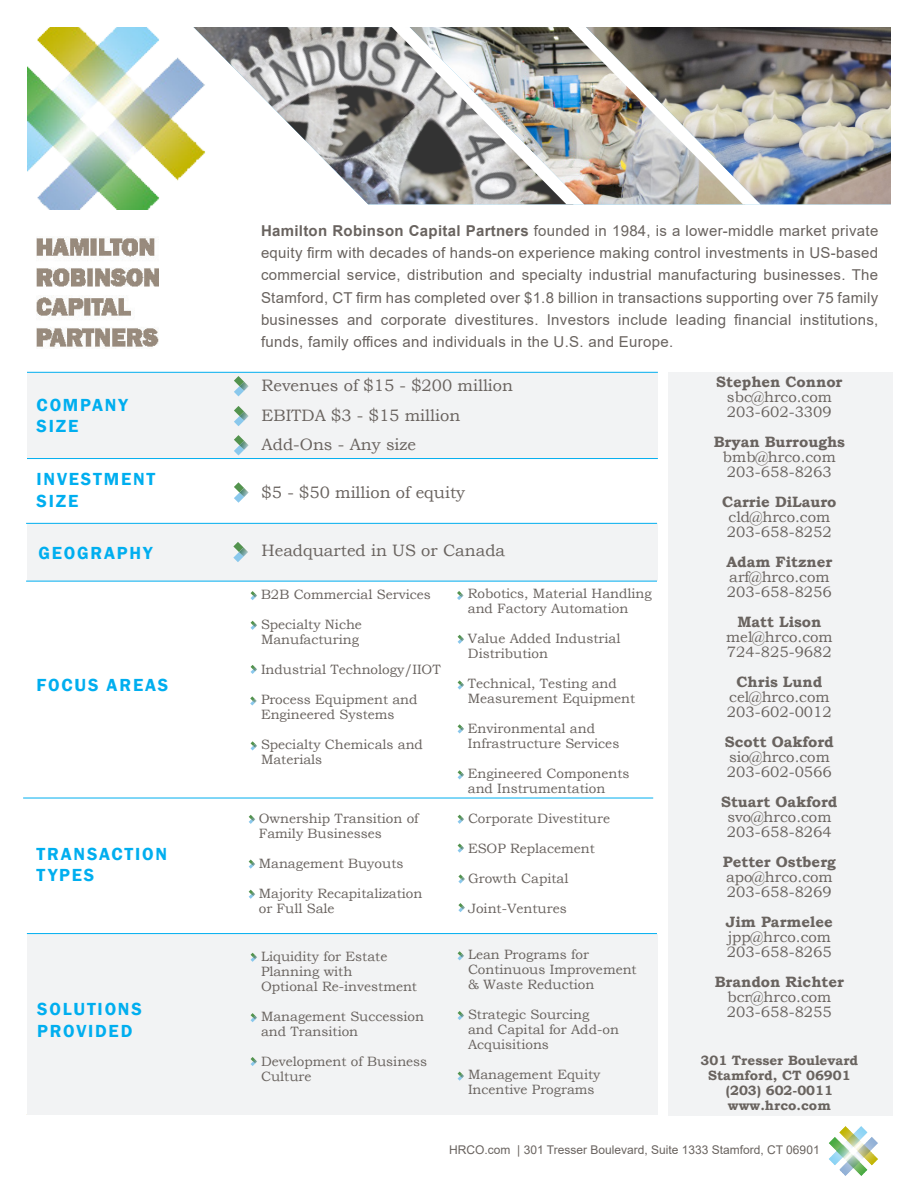
<style>
.page{position:relative;width:918px;height:1188px;background:#fff}
.page>*{position:absolute;margin:0;border:0;box-sizing:border-box;transform-origin:0 0}
.t1{font:600 18px "Franklin Gothic";letter-spacing:.1em;color:#00aeef}
.t2{font:16.5px "Bookman Old Style";color:#69635f}
.t3{font:15px/22.2px "Arial";letter-spacing:.02em;color:#69635f;text-align:justify}
.t4{font:15px "Bookman Old Style";color:#69635f}
.t5{font:700 15px "Bookman Old Style";color:#69635f}
.t6{font:13.5px/15px "Bookman Old Style";color:#69635f}
.t7{font:700 13.5px "Bookman Old Style";color:#69635f}
.t8{font:12px "Arial";color:#69635f}
.s1{font-weight:700}
</style>
<div class="page">
<img style="left:829px;top:1126px;width:49px;height:50px">
<img style="left:27px;top:27px;width:166px;height:183px">
<img style="left:37px;top:237px;width:122px;height:112px">
<hr style="left:27px;top:1114px;width:630px;height:1px;background:#bea52e">
<img style="left:194px;top:27px;width:198px;height:177px">
<svg style="left:392px;top:27px;width:18px;height:177px;background:#b0b0b0"></svg>
<img style="left:410px;top:27px;width:158px;height:177px">
<img style="left:568px;top:27px;width:18px;height:177px">
<img style="left:586px;top:27px;width:305px;height:177px">
<div style="left:27px;top:373px;width:631px;height:85px;background:#f2f3f4"></div>
<hr style="left:27px;top:458px;width:631px;height:1px;background:#00aeef">
<hr style="left:27px;top:372px;width:631px;height:1px;background:#00aeef">
<div style="left:27px;top:934px;width:630px;height:180px;background:#f2f3f4"></div>
<hr style="left:27px;top:933px;width:630px;height:1px;background:#00aeef">
<div style="left:27px;top:524px;width:631px;height:57px;background:#f2f3f4"></div>
<svg style="left:233px;top:542px;width:15px;height:20px"></svg>
<div style="left:668px;top:372px;width:225px;height:743px;background:#f2f3f4"></div>
<svg style="left:234px;top:406px;width:15px;height:20px"></svg>
<svg style="left:234px;top:435px;width:15px;height:20px"></svg>
<svg style="left:458px;top:770px;width:6px;height:9px"></svg>
<svg style="left:251px;top:665px;width:6px;height:9px"></svg>
<svg style="left:458px;top:680px;width:6px;height:10px"></svg>
<svg style="left:458px;top:874px;width:7px;height:10px"></svg>
<svg style="left:458px;top:951px;width:6px;height:9px"></svg>
<svg style="left:458px;top:1011px;width:6px;height:9px"></svg>
<svg style="left:251px;top:953px;width:6px;height:9px"></svg>
<svg style="left:251px;top:1013px;width:6px;height:9px"></svg>
<svg style="left:249px;top:890px;width:6px;height:9px"></svg>
<hr style="left:26px;top:523px;width:631px;height:1px;background:#00aeef">
<hr style="left:23px;top:798px;width:630px;height:1px;background:#00aeef">
<svg style="left:234px;top:376px;width:15px;height:20px"></svg>
<svg style="left:234px;top:482px;width:15px;height:21px"></svg>
<hr style="left:26px;top:581px;width:631px;height:1px;background:#00aeef">
<svg style="left:250px;top:696px;width:7px;height:9px"></svg>
<svg style="left:251px;top:741px;width:6px;height:9px"></svg>
<svg style="left:457px;top:591px;width:7px;height:9px"></svg>
<svg style="left:458px;top:635px;width:6px;height:9px"></svg>
<svg style="left:251px;top:591px;width:6px;height:9px"></svg>
<svg style="left:251px;top:621px;width:6px;height:9px"></svg>
<svg style="left:458px;top:724px;width:6px;height:9px"></svg>
<svg style="left:458px;top:815px;width:6px;height:9px"></svg>
<svg style="left:249px;top:860px;width:6px;height:9px"></svg>
<svg style="left:458px;top:843px;width:6px;height:10px"></svg>
<svg style="left:249px;top:815px;width:6px;height:9px"></svg>
<svg style="left:458px;top:903px;width:7px;height:9px"></svg>
<svg style="left:251px;top:1057px;width:6px;height:9px"></svg>
<svg style="left:458px;top:1072px;width:6px;height:9px"></svg>
<p class="t3" style="left:261px;top:219px;width:619px"><span class="s1">Hamilton Robinson Capital Partners</span> founded in 1984, is a lower-middle market private equity firm with decades of hands-on experience making control investments in US-based commercial service, distribution and specialty industrial manufacturing businesses. The Stamford, CT firm has completed over $1.8 billion in transactions supporting over 75 family businesses and corporate divestitures. Investors include leading financial institutions, funds, family offices and individuals in the U.S. and Europe.</p>
<p class="t1" style="left:37px;top:394px;width:93px">COMPANY</p>
<p class="t1" style="left:37px;top:415px;width:43px">SIZE</p>
<p class="t1" style="left:37px;top:468px;width:120px">INVESTMENT</p>
<p class="t1" style="left:37px;top:489px;width:43px">SIZE</p>
<p class="t2" style="left:262px;top:374px;width:253px">Revenues of $15 - $200 million</p>
<p class="t2" style="left:262px;top:405px;width:200px">EBITDA $3 - $15 million</p>
<p class="t2" style="left:262px;top:434px;width:156px">Add-Ons - Any size</p>
<p class="t2" style="left:262px;top:481px;width:205px">$5 - $50 million of equity</p>
<p class="t1" style="left:38px;top:542px;width:115px">GEOGRAPHY</p>
<p class="t2" style="left:262px;top:540px;width:245px">Headquarted in US or Canada</p>
<p class="t1" style="left:37px;top:674px;width:133px">FOCUS AREAS</p>
<p class="t1" style="left:37px;top:843px;width:132px">TRANSACTION</p>
<p class="t1" style="left:37px;top:864px;width:59px">TYPES</p>
<p class="t1" style="left:37px;top:998px;width:106px">SOLUTIONS</p>
<p class="t1" style="left:37px;top:1020px;width:97px">PROVIDED</p>
<p class="t6" style="left:261px;top:587px;width:171px">B2B Commercial Services</p>
<p class="t6" style="left:261px;top:617px;width:102px">Specialty Niche<br>Manufacturing</p>
<p class="t6" style="left:261px;top:662px;width:181px">Industrial Technology/IIOT</p>
<p class="t6" style="left:261px;top:692px;width:158px">Process Equipment and<br>Engineered Systems</p>
<p class="t6" style="left:261px;top:737px;width:163px">Specialty Chemicals and<br>Materials</p>
<p class="t6" style="left:259px;top:811px;width:161px">Ownership Transition of</p>
<p class="t6" style="left:259px;top:826px;width:125px">Family Businesses</p>
<p class="t6" style="left:259px;top:856px;width:146px">Management Buyouts</p>
<p class="t6" style="left:259px;top:886px;width:165px">Majority Recapitalization</p>
<p class="t6" style="left:259px;top:901px;width:77px">or Full Sale</p>
<p class="t6" style="left:261px;top:949px;width:128px">Liquidity for Estate<br>Planning with</p>
<p class="t6" style="left:261px;top:979px;width:158px">Optional Re-investment</p>
<p class="t6" style="left:261px;top:1009px;width:165px">Management Succession and Transition</p>
<p class="t6" style="left:261px;top:1054px;width:168px">Development of Business<br>Culture</p>
<p class="t6" style="left:468px;top:586px;width:185px">Robotics, Material Handling and Factory Automation</p>
<p class="t6" style="left:468px;top:631px;width:154px">Value Added Industrial<br>Distribution</p>
<p class="t6" style="left:468px;top:676px;width:169px">Technical, Testing and<br>Measurement Equipment</p>
<p class="t6" style="left:468px;top:721px;width:153px">Environmental and<br>Infrastructure Services</p>
<p class="t6" style="left:468px;top:766px;width:163px">Engineered Components</p>
<p class="t6" style="left:468px;top:781px;width:139px">and Instrumentation</p>
<p class="t6" style="left:468px;top:810px;width:144px">Corporate Divestiture</p>
<p class="t6" style="left:468px;top:840px;width:128px">ESOP Replacement</p>
<p class="t6" style="left:468px;top:870px;width:102px">Growth Capital</p>
<p class="t6" style="left:468px;top:900px;width:100px">Joint-Ventures</p>
<p class="t6" style="left:468px;top:947px;width:170px">Lean Programs for<br>Continuous Improvement</p>
<p class="t6" style="left:468px;top:977px;width:128px">&amp; Waste Reduction</p>
<p class="t6" style="left:468px;top:1007px;width:152px">Strategic Sourcing<br>and Capital for Add-on<br>Acquisitions</p>
<p class="t6" style="left:468px;top:1067px;width:134px">Management Equity<br>Incentive Programs</p>
<p class="t5" style="left:716px;top:371px;width:128px">Stephen Connor</p>
<p class="t4" style="left:727px;top:388px;width:107px">sbc@hrco.com</p>
<p class="t4" style="left:727px;top:403px;width:106px">203-602-3309</p>
<p class="t5" style="left:714px;top:431px;width:133px">Bryan Burroughs</p>
<p class="t4" style="left:723px;top:448px;width:114px">bmb@hrco.com</p>
<p class="t4" style="left:727px;top:463px;width:106px">203-658-8263</p>
<p class="t5" style="left:722px;top:491px;width:116px">Carrie DiLauro</p>
<p class="t4" style="left:729px;top:508px;width:103px">cld@hrco.com</p>
<p class="t4" style="left:727px;top:523px;width:106px">203-658-8252</p>
<p class="t5" style="left:726px;top:551px;width:107px">Adam Fitzner</p>
<p class="t4" style="left:729px;top:568px;width:102px">arf@hrco.com</p>
<p class="t4" style="left:727px;top:583px;width:106px">203-658-8256</p>
<p class="t5" style="left:737px;top:611px;width:85px">Matt Lison</p>
<p class="t4" style="left:726px;top:628px;width:108px">mel@hrco.com</p>
<p class="t4" style="left:727px;top:643px;width:106px">724-825-9682</p>
<p class="t5" style="left:736px;top:671px;width:87px">Chris Lund</p>
<p class="t4" style="left:729px;top:688px;width:102px">cel@hrco.com</p>
<p class="t4" style="left:727px;top:703px;width:106px">203-602-0012</p>
<p class="t5" style="left:725px;top:731px;width:110px">Scott Oakford</p>
<p class="t4" style="left:729px;top:748px;width:102px">sio@hrco.com</p>
<p class="t4" style="left:727px;top:763px;width:106px">203-602-0566</p>
<p class="t5" style="left:721px;top:791px;width:118px">Stuart Oakford</p>
<p class="t4" style="left:727px;top:808px;width:106px">svo@hrco.com</p>
<p class="t4" style="left:727px;top:823px;width:106px">203-658-8264</p>
<p class="t5" style="left:723px;top:851px;width:115px">Petter Ostberg</p>
<p class="t4" style="left:726px;top:868px;width:108px">apo@hrco.com</p>
<p class="t4" style="left:727px;top:883px;width:106px">203-658-8269</p>
<p class="t5" style="left:726px;top:911px;width:108px">Jim Parmelee</p>
<p class="t4" style="left:728px;top:928px;width:105px">jpp@hrco.com</p>
<p class="t4" style="left:727px;top:943px;width:106px">203-658-8265</p>
<p class="t5" style="left:715px;top:971px;width:131px">Brandon Richter</p>
<p class="t4" style="left:728px;top:988px;width:105px">bcr@hrco.com</p>
<p class="t4" style="left:727px;top:1003px;width:106px">203-658-8255</p>
<p class="t7" style="left:701px;top:1051px;width:159px">301 Tresser Boulevard</p>
<p class="t7" style="left:708px;top:1066px;width:144px">Stamford, CT 06901</p>
<p class="t7" style="left:726px;top:1081px;width:109px">(203) 602-0011</p>
<p class="t7" style="left:728px;top:1096px;width:104px">www.hrco.com</p>
<p class="t8" style="left:449px;top:1141px;width:372px">HRCO.com | 301 Tresser Boulevard, Suite 1333 Stamford, CT 06901</p>
</div>
